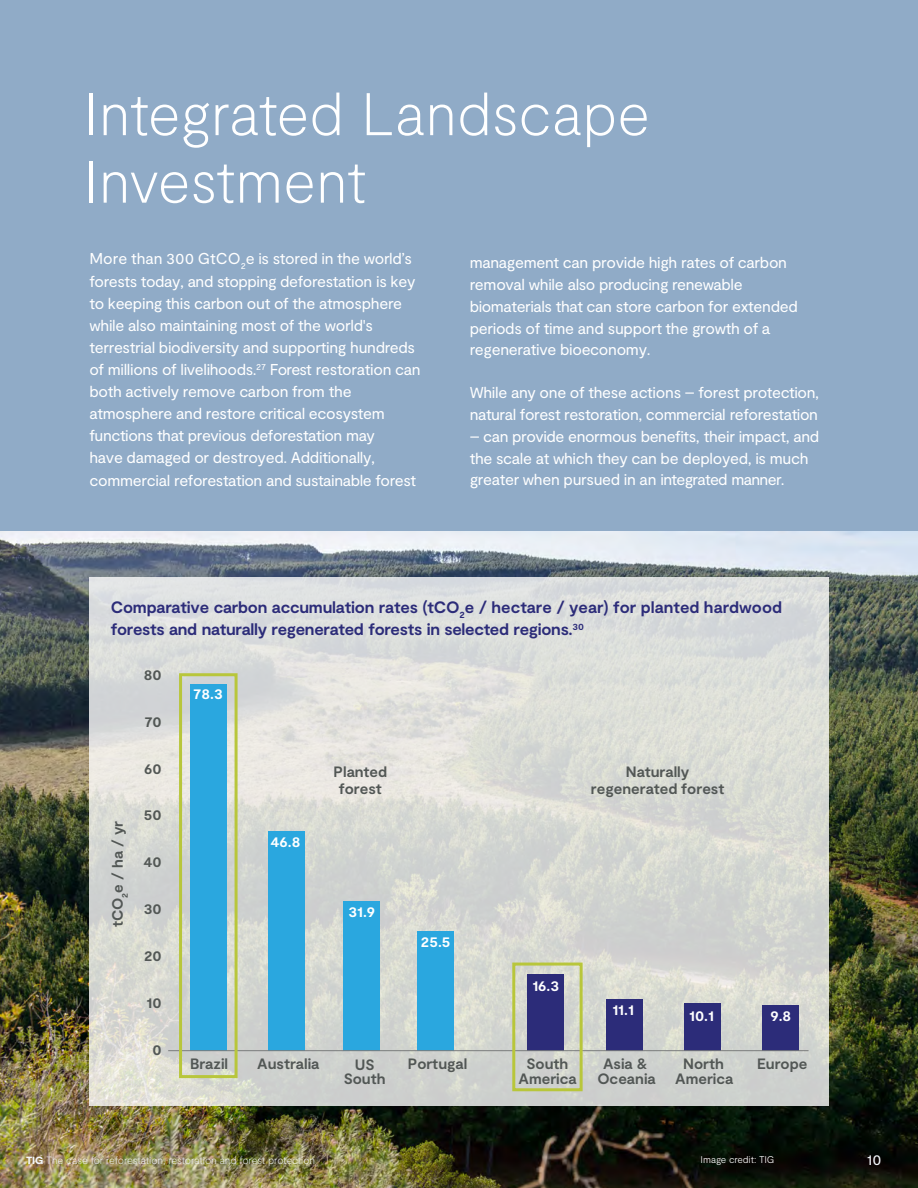
<style>
.page{position:relative;width:918px;height:1188px;background:#fff}
.page>*{position:absolute;margin:0;border:0;box-sizing:border-box;transform-origin:0 0}
.t1{font:100 60px/67.5px "Moderat";letter-spacing:-.01em;color:#fff}
.Figure_title{font:700 16.5px/22.2px "Moderat";letter-spacing:-.01em;color:#2c2c79}
.body_smaller{font:15.75px/22px "Moderat";letter-spacing:-.02em;color:#fff}
.t2{font:700 15px/15px "Moderat";color:#525755;text-align:center}
.t3{font:700 15px "Moderat";letter-spacing:.005em;color:#fff}
.t4{font:15px "Moderat";color:#f3f7fb}
.t5{font:100 10.5px "Moderat";letter-spacing:-.01em;color:#f3f7fb}
.credit___source{font:300 9.75px "Moderat";letter-spacing:-.005em;color:#fff}
.s1{font-weight:900}
</style>
<div class="page">
<img style="left:0;top:531px;width:918px;height:657px">
<div style="left:0;top:0;width:918px;height:531px;background:#90abc7"></div>
<svg style="left:89px;top:577px;width:740px;height:529px;background:#d8dad6"></svg>
<div style="left:190px;top:684px;width:36px;height:367px;background:#2aa7df"></div>
<div style="left:268px;top:832px;width:37px;height:219px;background:#2aa7df"></div>
<div style="left:343px;top:902px;width:37px;height:149px;background:#2aa7df"></div>
<div style="left:417px;top:932px;width:37px;height:119px;background:#2aa7df"></div>
<div style="left:527px;top:975px;width:37px;height:76px;background:#2c2c79"></div>
<div style="left:606px;top:999px;width:36px;height:52px;background:#2c2c79"></div>
<div style="left:684px;top:1004px;width:37px;height:47px;background:#2c2c79"></div>
<div style="left:762px;top:1005px;width:37px;height:46px;background:#2c2c79"></div>
<hr style="left:168px;top:1050px;width:641px;height:1px;background:#7a7c7c">
<div style="left:179px;top:673px;width:59px;height:405px;border:3px solid #b8c63b"></div>
<div style="left:512px;top:963px;width:71px;height:128px;border:3px solid #b8c63b"></div>
<h3 class="t1" style="left:83px;top:81px;width:569px">Integrated Landscape<br>Investment</h3>
<p class="body_smaller" style="left:89px;top:247px;width:327px;line-height:23.5px">More than 300 GtCO<sub>2</sub>e is stored in the world’s forests today, and stopping deforestation is key</p>
<p class="body_smaller" style="left:89px;top:293px;width:333px">to keeping this carbon out of the atmosphere while also maintaining most of the world's terrestrial biodiversity and supporting hundreds of millions of livelihoods.<sup>27</sup> Forest restoration can both actively remove carbon from the atmosphere and restore critical ecosystem functions that previous deforestation may<br>have damaged or destroyed. Additionally, commercial reforestation and sustainable forest</p>
<p class="body_smaller" style="left:470px;top:252px;width:330px">management can provide high rates of carbon removal while also producing renewable biomaterials that can store carbon for extended periods of time and support the growth of a regenerative bioeconomy.</p>
<p class="body_smaller" style="left:470px;top:383px;width:351px">While any one of these actions – forest protection, natural forest restoration, commercial reforestation</p>
<p class="body_smaller" style="left:470px;top:426px;width:351px">– can provide enormous benefits, their impact, and the scale at which they can be deployed, is much greater when pursued in an integrated manner.</p>
<p class="Figure_title" style="left:111px;top:597px;width:673px">Comparative carbon accumulation rates (tCO<sub>2</sub>e / hectare / year) for planted hardwood forests and naturally regenerated forests in selected regions.<sup>30</sup></p>
<p class="t2" style="left:111px;top:927px;width:107px;rotate:-90deg">tCO<sub>2</sub>e / ha / yr</p>
<p class="t2" style="left:144px;top:668px;width:19px">80</p>
<p class="t2" style="left:144px;top:715px;width:19px">70</p>
<p class="t2" style="left:144px;top:762px;width:19px">60</p>
<p class="t2" style="left:144px;top:808px;width:19px">50</p>
<p class="t2" style="left:143px;top:855px;width:20px">40</p>
<p class="t2" style="left:144px;top:902px;width:20px">30</p>
<p class="t2" style="left:144px;top:949px;width:19px">20</p>
<p class="t2" style="left:147px;top:996px;width:17px">10</p>
<p class="t2" style="left:153px;top:1043px;width:11px">0</p>
<p class="t3" style="left:193px;top:685px;width:31px">78.3</p>
<p class="t3" style="left:271px;top:833px;width:31px">46.8</p>
<p class="t2" style="left:334px;top:764px;width:55px;line-height:17.2px">Planted forest</p>
<p class="t2" style="left:591px;top:764px;width:135px;line-height:17.2px">Naturally regenerated forest</p>
<p class="t3" style="left:348px;top:903px;width:28px">31.9</p>
<p class="t3" style="left:421px;top:933px;width:31px">25.5</p>
<p class="t3" style="left:532px;top:977px;width:28px">16.3</p>
<p class="t3" style="left:612px;top:1001px;width:23px">11.1</p>
<p class="t3" style="left:689px;top:1007px;width:26px">10.1</p>
<p class="t3" style="left:770px;top:1007px;width:22px">9.8</p>
<p class="t2" style="left:190px;top:1057px;width:40px">Brazil</p>
<p class="t2" style="left:257px;top:1057px;width:64px">Australia</p>
<p class="t2" style="left:344px;top:1058px;width:43px;line-height:14.2px">US<br>South</p>
<p class="t2" style="left:408px;top:1057px;width:61px">Portugal</p>
<p class="t2" style="left:519px;top:1057px;width:60px">South<br>America</p>
<p class="t2" style="left:597px;top:1057px;width:60px">Asia &amp;<br>Oceania</p>
<p class="t2" style="left:675px;top:1057px;width:60px">North<br>America</p>
<p class="t2" style="left:757px;top:1057px;width:52px">Europe</p>
<p class="t5" style="left:26px;top:1154px;width:291px"><span class="s1">TIG</span> The case for reforestation, restoration and forest protection</p>
<p class="credit___source" style="left:701px;top:1154px;width:76px">Image credit: TIG</p>
<p class="t4" style="left:867px;top:1151px;width:16px">10</p>
</div>
